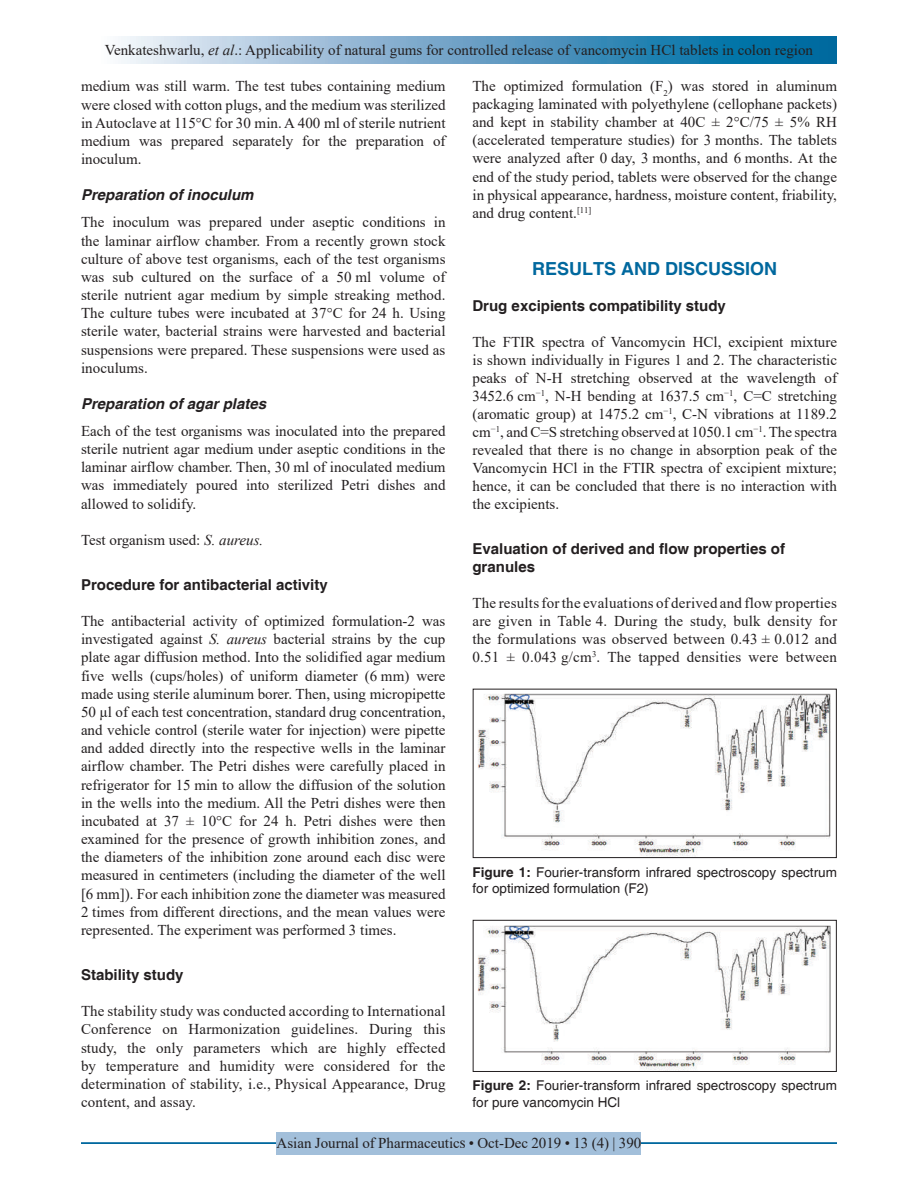
<style>
.page{position:relative;width:918px;height:1188px;background:#fff}
.page>*{position:absolute;margin:0;border:0;box-sizing:border-box;transform-origin:0 0}
.t1{font:700 18px "Helvetica";color:#00689e}
.t2{font:15px/18.1px "Times New Roman";color:#231f20;text-align:justify}
.t3{font:700 15px/18px "Helvetica";color:#231f20}
.t4{font:italic 700 15px "Helvetica";color:#231f20}
.t5{font:13.5px/16.5px "Helvetica";color:#231f20}
.s1{font-style:italic}
.s2{font-weight:700}
</style>
<div class="page">
<div style="left:81px;top:37px;width:756px;height:27px;background:linear-gradient(to right,#fcf4fb,#005d99)"></div>
<hr style="left:81px;top:1142px;width:756px;height:2px;background:#00689e">
<div style="left:277px;top:1132px;width:364px;height:22px;background:#a2bfda"></div>
<img style="left:478px;top:693px;width:353px;height:163px">
<div style="left:473px;top:689px;width:364px;height:169px;border:1px solid #231f20"></div>
<img style="left:477px;top:925px;width:354px;height:145px">
<div style="left:473px;top:920px;width:364px;height:152px;border:1px solid #231f20"></div>
<p class="t2" style="left:105px;top:41px;width:710px">Venkateshwarlu, <span class="s1">et al</span>.: Applicability of natural gums for controlled release of vancomycin HCl tablets in colon region</p>
<p class="t2" style="left:81px;top:77px;width:366px">medium was still warm. The test tubes containing medium were closed with cotton plugs, and the medium was sterilized in Autoclave at 115°C for 30 min. A 400 ml of sterile nutrient medium was prepared separately for the preparation of inoculum.</p>
<p class="t4" style="left:81px;top:186px;width:174px">Preparation of inoculum</p>
<p class="t2" style="left:81px;top:213px;width:366px">The inoculum was prepared under aseptic conditions in the laminar airflow chamber. From a recently grown stock culture of above test organisms, each of the test organisms was sub cultured on the surface of a 50 ml volume of sterile nutrient agar medium by simple streaking method.<br>The culture tubes were incubated at 37°C for 24 h. Using sterile water, bacterial strains were harvested and bacterial suspensions were prepared. These suspensions were used as inoculums.</p>
<p class="t4" style="left:81px;top:394px;width:187px">Preparation of agar plates</p>
<p class="t2" style="left:81px;top:421px;width:366px">Each of the test organisms was inoculated into the prepared sterile nutrient agar medium under aseptic conditions in the laminar airflow chamber. Then, 30 ml of inoculated medium was immediately poured into sterilized Petri dishes and allowed to solidify.</p>
<p class="t2" style="left:81px;top:530px;width:184px">Test organism used: <span class="s1">S. aureus.</span></p>
<p class="t3" style="left:81px;top:576px;width:248px">Procedure for antibacterial activity</p>
<p class="t2" style="left:81px;top:612px;width:366px">The antibacterial activity of optimized formulation-2 was investigated against <span class="s1">S. aureus</span> bacterial strains by the cup plate agar diffusion method. Into the solidified agar medium five wells (cups/holes) of uniform diameter (6 mm) were made using sterile aluminum borer. Then, using micropipette 50 µl of each test concentration, standard drug concentration, and vehicle control (sterile water for injection) were pipette and added directly into the respective wells in the laminar airflow chamber. The Petri dishes were carefully placed in refrigerator for 15 min to allow the diffusion of the solution in the wells into the medium. All the Petri dishes were then incubated at 37 ± 10°C for 24 h. Petri dishes were then examined for the presence of growth inhibition zones, and the diameters of the inhibition zone around each disc were measured in centimeters (including the diameter of the well [6 mm]). For each inhibition zone the diameter was measured 2 times from different directions, and the mean values were represented. The experiment was performed 3 times.</p>
<p class="t3" style="left:81px;top:966px;width:104px">Stability study</p>
<p class="t2" style="left:81px;top:1002px;width:366px">The stability study was conducted according to International Conference on Harmonization guidelines. During this study, the only parameters which are highly effected by temperature and humidity were considered for the determination of stability, i.e., Physical Appearance, Drug content, and assay.</p>
<p class="t2" style="left:472px;top:77px;width:366px">The optimized formulation (F<sub>2</sub>) was stored in aluminum packaging laminated with polyethylene (cellophane packets) and kept in stability chamber at 40C ± 2°C/75 ± 5% RH (accelerated temperature studies) for 3 months. The tablets were analyzed after 0 day, 3 months, and 6 months. At the end of the study period, tablets were observed for the change in physical appearance, hardness, moisture content, friability, and drug content.<sup>[11]</sup></p>
<p class="t1" style="left:532px;top:257px;width:247px">RESULTS AND DISCUSSION</p>
<p class="t3" style="left:472px;top:297px;width:255px">Drug excipients compatibility study</p>
<p class="t2" style="left:472px;top:332px;width:366px">The FTIR spectra of Vancomycin HCl, excipient mixture is shown individually in Figures 1 and 2. The characteristic peaks of N-H stretching observed at the wavelength of 3452.6 cm<sup>−1</sup>, N-H bending at 1637.5 cm<sup>−1</sup>, C=C stretching (aromatic group) at 1475.2 cm<sup>−1</sup>, C-N vibrations at 1189.2 cm<sup>−1</sup>, and C=S stretching observed at 1050.1 cm<sup>−1</sup>. The spectra revealed that there is no change in absorption peak of the Vancomycin HCl in the FTIR spectra of excipient mixture; hence, it can be concluded that there is no interaction with the excipients.</p>
<p class="t3" style="left:472px;top:540px;width:314px">Evaluation of derived and flow properties of granules</p>
<p class="t2" style="left:472px;top:593px;width:366px">The results for the evaluations of derived and flow properties are given in Table 4. During the study, bulk density for the formulations was observed between 0.43 ± 0.012 and 0.51 ± 0.043 g/cm<sup>3</sup>. The tapped densities were between</p>
<p class="t5" style="left:472px;top:864px;width:366px"><span class="s2">Figure 1:</span> Fourier-transform infrared spectroscopy spectrum for optimized formulation (F2)</p>
<p class="t5" style="left:472px;top:1078px;width:366px"><span class="s2">Figure 2:</span> Fourier-transform infrared spectroscopy spectrum for pure vancomycin HCl</p>
<p class="t2" style="left:277px;top:1134px;width:366px">Asian Journal of Pharmaceutics • Oct-Dec 2019 • 13 (4) | 390</p>
</div>
